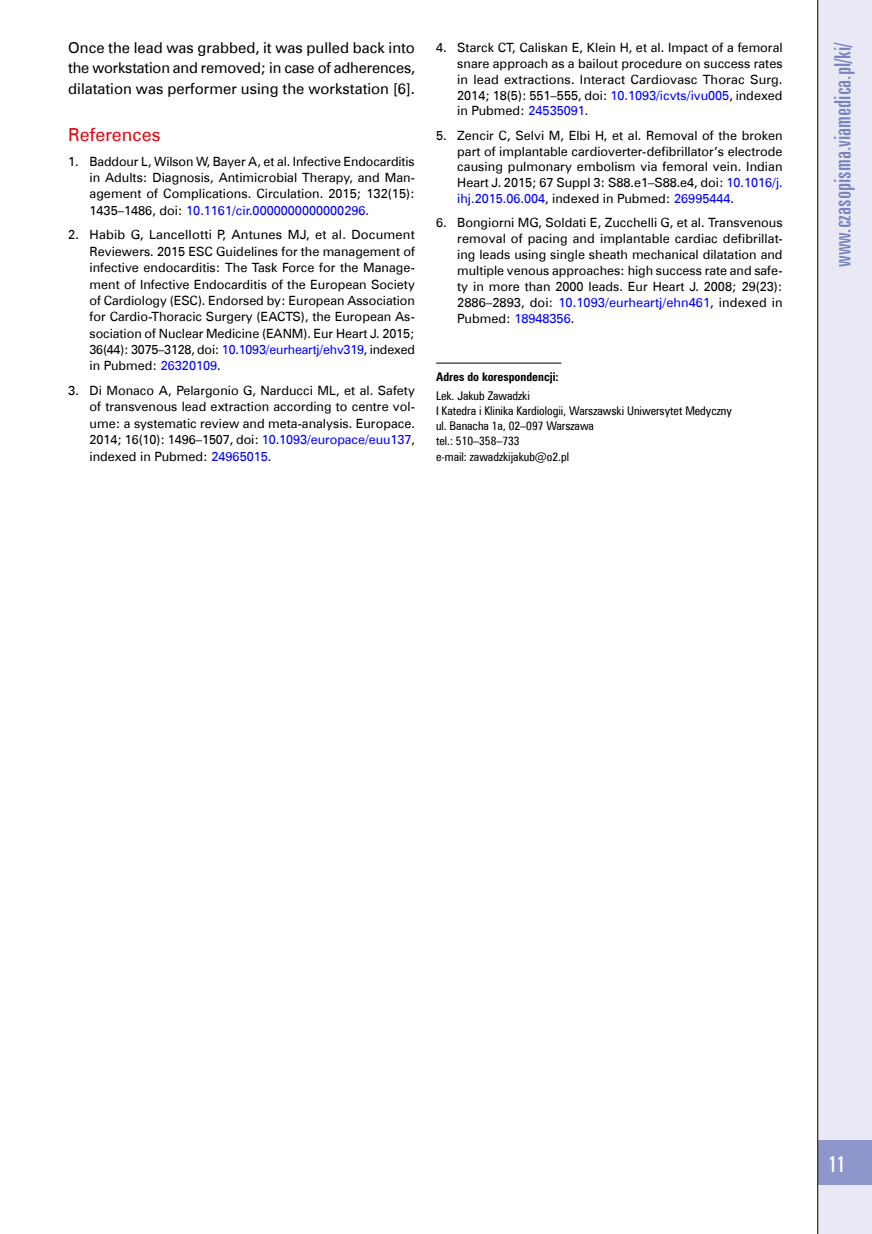
<style>
.page{position:relative;width:872px;height:1234px;background:#fff}
.page>*{position:absolute;margin:0;border:0;box-sizing:border-box;transform-origin:0 0}
.t1{font:22.5px "Zurich X Cn EU";color:#7882bf;scale:1.07 1}
.t2{font:22.5px "Zurich X Cn EU";color:#fff;scale:1.07 1}
.t3{font:18px "Zurich EU";color:#e30613}
.t4{font:15px/20.1px "Zurich EU";color:#000;text-align:justify}
.t5{font:12.75px/16.4px "Zurich EU";color:#000;text-align:justify}
.t6{font:12px/15.1px "Zurich Cn EU";color:#000}
.t7{font:700 12px "Zurich Cn EU";color:#000}
.s1{color:#00f}
</style>
<div class="page">
<div style="left:817px;top:0;width:55px;height:1233px;background:#e9e9f6"></div>
<div style="left:817px;top:1140px;width:55px;height:44px;background:#8f96cb"></div>
<hr style="left:817px;top:0;width:1px;height:1233px;background:#000">
<hr style="left:436px;top:362px;width:125px;height:1px;background:#000">
<p class="t4" style="left:68px;top:38px;width:348px">Once the lead was grabbed, it was pulled back into the workstation and removed; in case of adherences, dilatation was performer using the workstation [6].</p>
<h2 class="t3" style="left:68px;top:123px;width:94px">References</h2>
<p class="t5" style="left:90px;top:153px;width:327px;text-indent:-21px">1. Baddour L, Wilson W, Bayer A, et al. Infective Endocarditis in Adults: Diagnosis, Antimicrobial Therapy, and Man&shy;agement of Complications. Circulation. 2015; 132(15):<br>1435–1486, doi: <span class="s1">10.1161/cir.0000000000000296</span>.</p>
<p class="t5" style="left:90px;top:226px;width:327px;text-indent:-21px">2. Habib G, Lancellotti P, Antunes MJ, et al. Document Reviewers. 2015 ESC Guidelines for the management of infective endocarditis: The Task Force for the Manage&shy;ment of Infective Endocarditis of the European Society of Cardiology (ESC). Endorsed by: European Association for Cardio-Thoracic Surgery (EACTS), the European As&shy;sociation of Nuclear Medicine (EANM). Eur Heart J. 2015; 36(44): 3075–3128, doi: <span class="s1">10.1093/eurheartj/ehv319</span>, indexed in Pubmed: <span class="s1">26320109</span>.</p>
<p class="t5" style="left:90px;top:382px;width:327px;text-indent:-21px">3. Di Monaco A, Pelargonio G, Narducci ML, et al. Safety of transvenous lead extraction according to centre vol&shy;ume: a systematic review and meta-analysis. Europace.<br>2014; 16(10): 1496–1507, doi: <span class="s1">10.1093/europace/euu137</span>, indexed in Pubmed: <span class="s1">24965015</span>.</p>
<p class="t5" style="left:457px;top:39px;width:327px;line-height:15.9px;text-indent:-21px">4. Starck CT, Caliskan E, Klein H, et al. Impact of a femoral snare approach as a bailout procedure on success rates in lead extractions. Interact Cardiovasc Thorac Surg.<br>2014; 18(5): 551–555, doi: <span class="s1">10.1093/icvts/ivu005</span>, indexed in Pubmed: <span class="s1">24535091</span>.</p>
<p class="t5" style="left:457px;top:127px;width:327px;line-height:15.9px;text-indent:-21px">5. Zencir C, Selvi M, Elbi H, et al. Removal of the broken part of implantable cardioverter-defibrillator’s electrode causing pulmonary embolism via femoral vein. Indian Heart J. 2015; 67 Suppl 3: S88.e1–S88.e4, doi: <span class="s1">10.1016/j. ihj.2015.06.004</span>, indexed in Pubmed: <span class="s1">26995444</span>.</p>
<p class="t5" style="left:457px;top:215px;width:327px;line-height:15.9px;text-indent:-21px">6. Bongiorni MG, Soldati E, Zucchelli G, et al. Transvenous removal of pacing and implantable cardiac defibrillat&shy;ing leads using single sheath mechanical dilatation and multiple venous approaches: high success rate and safe&shy;ty in more than 2000 leads. Eur Heart J. 2008; 29(23):<br>2886–2893, doi: <span class="s1">10.1093/eurheartj/ehn461</span>, indexed in Pubmed: <span class="s1">18948356</span>.</p>
<p class="t7" style="left:436px;top:369px;width:124px">Adres do korespondencji:</p>
<p class="t6" style="left:436px;top:388px;width:297px">Lek. Jakub Zawadzki<br>I Katedra i Klinika Kardiologii, Warszawski Uniwersytet Medyczny ul. Banacha 1a, 02–097 Warszawa<br>tel.: 510–358–733<br>e-mail: zawadzkijakub@o2.pl</p>
<h1 class="t1" style="left:829px;top:267px;width:212px;rotate:-90deg">www.czasopisma.viamedica.pl/ki/</h1>
<h1 class="t2" style="left:828px;top:1150px;width:17px">11</h1>
</div>
